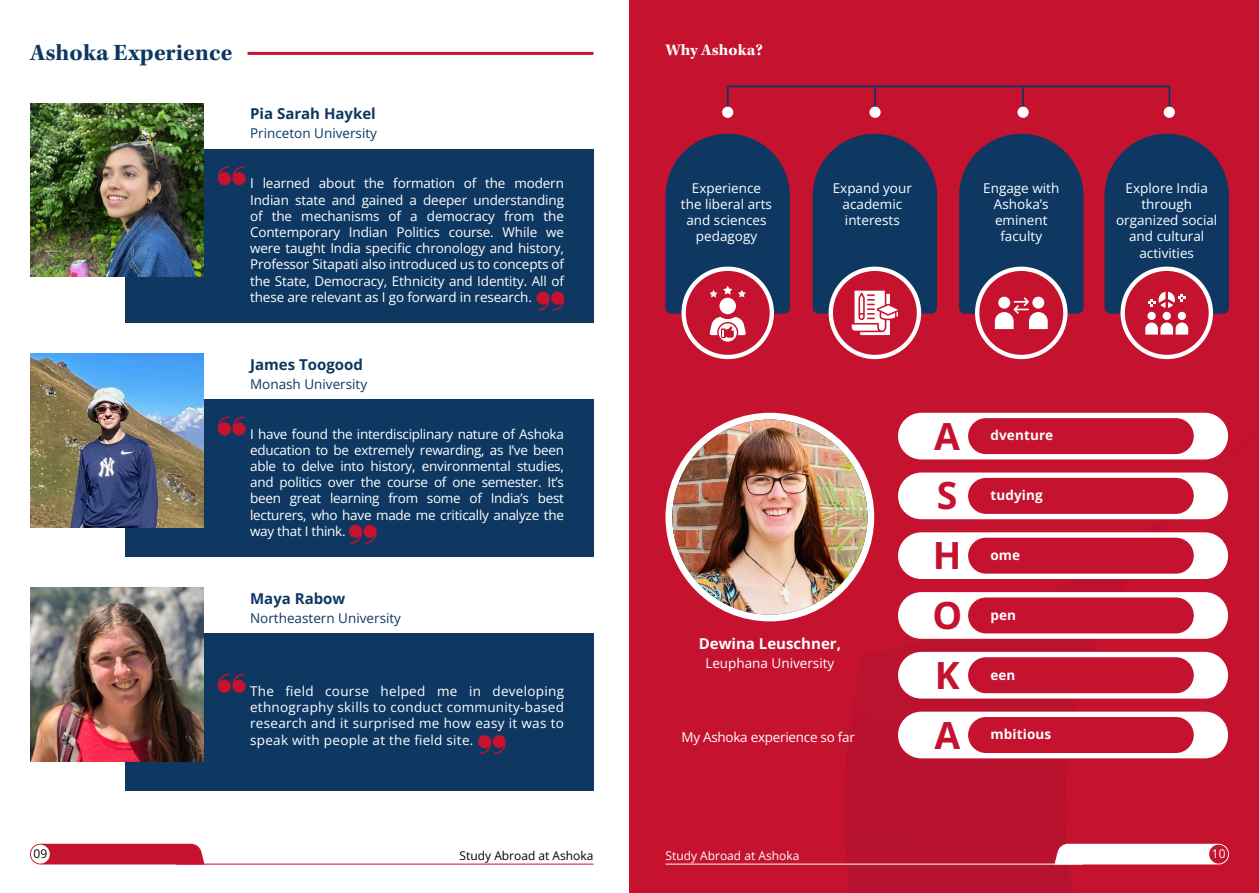
<style>
.page{position:relative;width:1259px;height:893px;background:#fff}
.page>*{position:absolute;margin:0;border:0;box-sizing:border-box;transform-origin:0 0}
.t1{font:700 37.5px/59.7px "Open Sans";color:#c5122f}
.t2{font:700 24px "Kepler Std";letter-spacing:.005em;color:#0e3862}
.t3{font:700 16.5px "Kepler Std";letter-spacing:.005em;color:#fff}
.t4{font:700 15px "Open Sans";color:#0e3862}
.t5{font:700 15px "Open Sans";color:#fff}
.t6{font:13.5px/16.2px "Open Sans";color:#fff;text-align:center}
.t7{font:13.5px "Open Sans";color:#0e3862}
.t8{font:700 13.5px "Open Sans";letter-spacing:.01em;color:#fff}
.t9{font:13.5px "Open Sans";letter-spacing:-.02em;color:#fff}
.t10{font:12px "Open Sans";color:#000}
.t11{font:12px "Open Sans";color:#fff}
</style>
<div class="page">
<div style="left:30px;top:844px;width:174px;height:20px;background:#c5122f"></div>
<div style="left:31px;top:845px;width:19px;height:18px;background:#fff;border-radius:50%"></div>
<hr style="left:176px;top:864px;width:417px;height:1px;background:#c5122f">
<div style="left:629px;top:0;width:630px;height:893px;background:#c5122f"></div>
<div style="left:844px;top:724px;width:185px;height:169px;background:#b9122e"></div>
<img style="left:1029px;top:651px;width:44px;height:242px">
<img style="left:1072px;top:651px;width:15px;height:61px">
<img style="left:850px;top:669px;width:180px;height:55px">
<img style="left:1086px;top:651px;width:15px;height:1px">
<img style="left:914px;top:638px;width:116px;height:15px">
<img style="left:1158px;top:519px;width:15px;height:1px">
<div style="left:125px;top:149px;width:468px;height:173px;background:#0e3862"></div>
<img style="left:30px;top:103px;width:174px;height:174px">
<svg style="left:218px;top:166px;width:28px;height:19px"></svg>
<svg style="left:536px;top:292px;width:28px;height:19px"></svg>
<div style="left:125px;top:399px;width:468px;height:157px;background:#0e3862"></div>
<img style="left:30px;top:353px;width:174px;height:174px">
<svg style="left:218px;top:416px;width:28px;height:19px"></svg>
<svg style="left:349px;top:525px;width:27px;height:19px"></svg>
<div style="left:125px;top:633px;width:468px;height:157px;background:#0e3862"></div>
<img style="left:30px;top:587px;width:174px;height:174px">
<svg style="left:218px;top:674px;width:28px;height:19px"></svg>
<svg style="left:478px;top:735px;width:27px;height:19px"></svg>
<hr style="left:247px;top:52px;width:346px;height:3px;background:#c5122f">
<svg style="left:681px;top:267px;width:93px;height:92px"></svg>
<svg style="left:828px;top:267px;width:93px;height:92px"></svg>
<div style="left:975px;top:267px;width:92px;height:92px;background:#fff;border-radius:50%"></div>
<svg style="left:1120px;top:267px;width:93px;height:92px"></svg>
<svg style="left:727px;top:86px;width:443px;height:27px"></svg>
<div style="left:722px;top:107px;width:11px;height:11px;background:#fff;border-radius:50%"></div>
<div style="left:869px;top:107px;width:11px;height:11px;background:#fff;border-radius:50%"></div>
<div style="left:1017px;top:107px;width:11px;height:11px;background:#fff;border-radius:50%"></div>
<div style="left:1163px;top:107px;width:12px;height:11px;background:#fff;border-radius:50%"></div>
<div style="left:686px;top:271px;width:83px;height:84px;background:#c5122f;border-radius:50%"></div>
<div style="left:833px;top:271px;width:84px;height:84px;background:#c5122f;border-radius:50%"></div>
<div style="left:979px;top:271px;width:84px;height:84px;background:#c5122f;border-radius:50%"></div>
<div style="left:1124px;top:271px;width:84px;height:84px;background:#c5122f;border-radius:50%"></div>
<svg style="left:665px;top:134px;width:125px;height:208px"></svg>
<svg style="left:812px;top:134px;width:125px;height:201px"></svg>
<svg style="left:959px;top:134px;width:124px;height:195px"></svg>
<div style="left:1162px;top:311px;width:9px;height:9px;background:#fff;border-radius:4px"></div>
<div style="left:1147px;top:311px;width:9px;height:9px;background:#fff;border-radius:4px"></div>
<div style="left:1177px;top:311px;width:9px;height:9px;background:#fff;border-radius:4px"></div>
<svg style="left:1145px;top:322px;width:43px;height:13px"></svg>
<svg style="left:1104px;top:134px;width:125px;height:180px"></svg>
<div style="left:898px;top:413px;width:330px;height:46px;background:#fff;border-radius:23px"></div>
<div style="left:898px;top:472px;width:330px;height:47px;background:#fff;border-radius:23px"></div>
<div style="left:898px;top:532px;width:330px;height:47px;background:#fff;border-radius:23px"></div>
<div style="left:898px;top:592px;width:330px;height:47px;background:#fff;border-radius:23px"></div>
<div style="left:898px;top:652px;width:330px;height:47px;background:#fff;border-radius:23px"></div>
<div style="left:898px;top:712px;width:330px;height:46px;background:#fff;border-radius:23px"></div>
<div style="left:968px;top:418px;width:225px;height:36px;background:#c5122f;border-radius:18px"></div>
<div style="left:968px;top:478px;width:225px;height:36px;background:#c5122f;border-radius:18px"></div>
<div style="left:968px;top:538px;width:225px;height:36px;background:#c5122f;border-radius:18px"></div>
<div style="left:968px;top:597px;width:225px;height:36px;background:#c5122f;border-radius:18px"></div>
<div style="left:968px;top:657px;width:225px;height:36px;background:#c5122f;border-radius:18px"></div>
<div style="left:968px;top:717px;width:225px;height:36px;background:#c5122f;border-radius:18px"></div>
<div style="left:1054px;top:844px;width:175px;height:20px;background:#fff"></div>
<div style="left:1209px;top:845px;width:19px;height:18px;background:#c5122f;border-radius:50%"></div>
<hr style="left:665px;top:864px;width:418px;height:1px;background:#fff">
<div style="left:665px;top:413px;width:209px;height:208px;background:#fff;border-radius:50%"></div>
<img style="left:672px;top:419px;width:195px;height:196px;border-radius:98px">
<h2 class="t2" style="left:30px;top:39px;width:204px">Ashoka Experience</h2>
<p class="t4" style="left:250px;top:103px;width:127px">Pia Sarah Haykel</p>
<p class="t7" style="left:250px;top:124px;width:128px">Princeton University</p>
<p class="t6" style="left:250px;top:175px;width:315px;text-align:justify">I learned about the formation of the modern Indian state and gained a deeper understanding of the mechanisms of a democracy from the Contemporary Indian Politics course. While we were taught India specific chronology and history, Professor Sitapati also introduced us to concepts of the State, Democracy, Ethnicity and Identity. All of these are relevant as I go forward in research.</p>
<p class="t4" style="left:250px;top:353px;width:114px">James Toogood</p>
<p class="t7" style="left:250px;top:375px;width:119px">Monash University</p>
<p class="t6" style="left:250px;top:425px;width:315px;text-align:justify">I have found the interdisciplinary nature of Ashoka education to be extremely rewarding, as I’ve been able to delve into history, environmental studies, and politics over the course of one semester. It’s been great learning from some of India’s best lecturers, who have made me critically analyze the way that I think.</p>
<p class="t4" style="left:250px;top:587px;width:97px">Maya Rabow</p>
<p class="t7" style="left:250px;top:609px;width:152px">Northeastern University</p>
<p class="t6" style="left:250px;top:683px;width:315px;text-align:justify">The field course helped me in developing ethnography skills to conduct community-based research and it surprised me how easy it was to speak with people at the field site.</p>
<p class="t10" style="left:33px;top:846px;width:15px">09</p>
<p class="t10" style="left:460px;top:847px;width:135px">Study Abroad at Ashoka</p>
<p class="t3" style="left:665px;top:41px;width:99px">Why Ashoka?</p>
<p class="t6" style="left:681px;top:179px;width:93px">Experience the liberal arts and sciences pedagogy</p>
<p class="t6" style="left:833px;top:179px;width:81px">Expand your academic interests</p>
<p class="t6" style="left:983px;top:179px;width:77px">Engage with<br>Ashoka’s eminent faculty</p>
<p class="t6" style="left:1116px;top:179px;width:103px">Explore India through organized social and cultural activities</p>
<p class="t5" style="left:699px;top:633px;width:144px">Dewina Leuschner,</p>
<p class="t6" style="left:705px;top:655px;width:131px">Leuphana University</p>
<p class="t9" style="left:681px;top:728px;width:175px">My Ashoka experience so far</p>
<h1 class="t1" style="left:934px;top:405px;width:27px">A</h1>
<p class="t8" style="left:990px;top:426px;width:64px">dventure</p>
<h1 class="t1" style="left:932px;top:465px;width:31px">S<br>H<br>O<br>K<br>A</h1>
<p class="t8" style="left:990px;top:486px;width:54px">tudying</p>
<p class="t8" style="left:990px;top:546px;width:31px">ome</p>
<p class="t8" style="left:990px;top:605px;width:27px">pen</p>
<p class="t8" style="left:990px;top:665px;width:27px">een</p>
<p class="t8" style="left:990px;top:725px;width:62px">mbitious</p>
<p class="t11" style="left:665px;top:847px;width:135px">Study Abroad at Ashoka</p>
<p class="t11" style="left:1211px;top:846px;width:15px">10</p>
</div>
